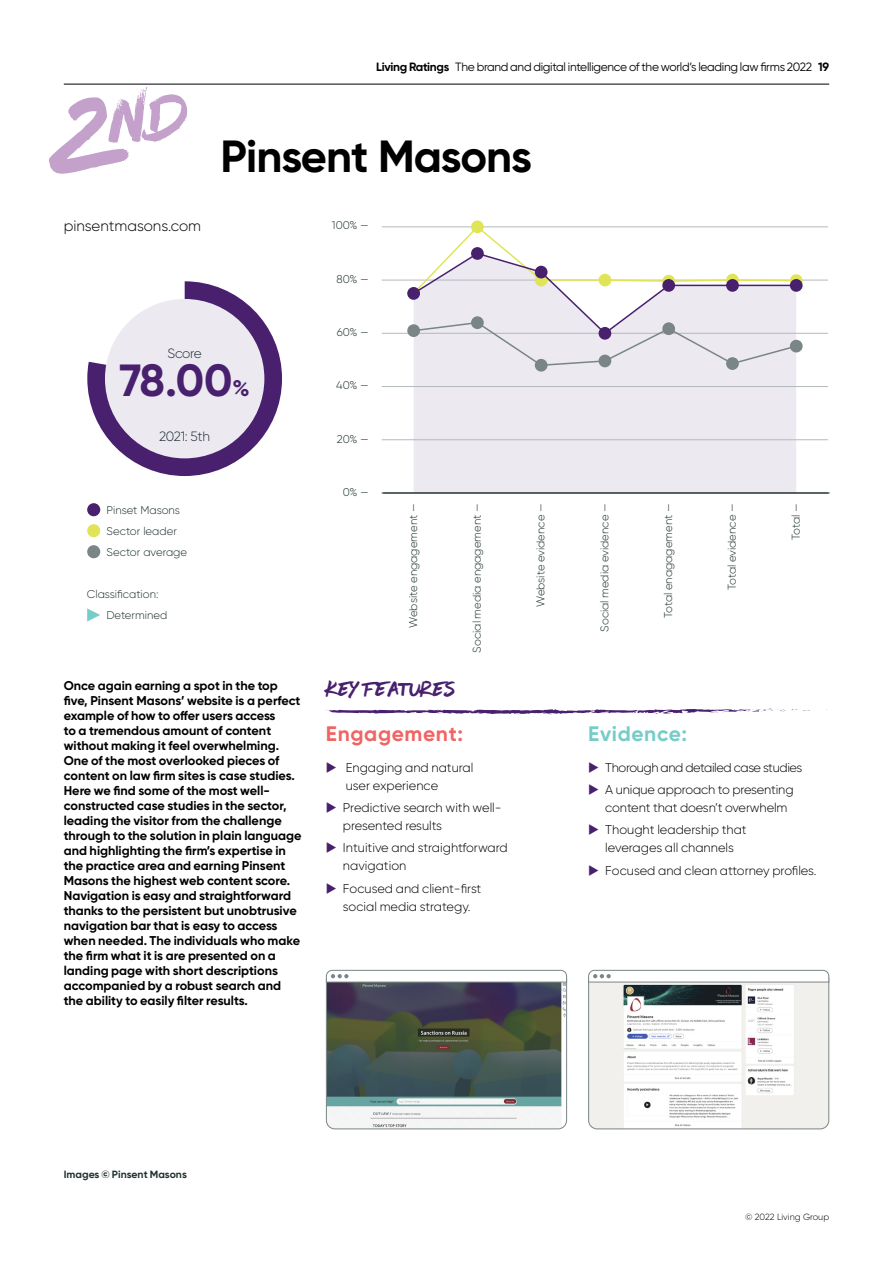
<style>
.page{position:relative;width:893px;height:1263px;background:#fff}
.page>*{position:absolute;margin:0;border:0;box-sizing:border-box;transform-origin:0 0}
.t1{font:700 45px "Gilroy";letter-spacing:-.02em;color:#000}
.t2{font:700 45px "Gilroy";color:#48206e}
.t3{font:30px "Have Heart Two";letter-spacing:.03em;color:#48206e}
.t4{font:700 21px "Gilroy";letter-spacing:.03em;color:#f16464}
.t5{font:700 21px "Gilroy";letter-spacing:.03em;color:#77ccc8}
.t6{font:300 15px "Gilroy";color:#000}
.t7{font:300 13.5px "Gilroy";letter-spacing:-.025em;color:#203232}
.t8{font:700 12.75px/15px "Gilroy";color:#000}
.t9{font:300 12.75px/18px "Gilroy";color:#000}
.t10{font:300 12.75px "Gilroy";letter-spacing:-.03em;color:#000}
.t11{font:12px "Gilroy";letter-spacing:-.025em;color:#000}
.t12{font:300 11.25px/21px "Gilroy";color:#203232}
.t13{font:700 10.5px "Gilroy";color:#203232}
.t14{font:300 9px "Gilroy";color:#000}
.s1{font-weight:700}
.s2{font-family:"Have Heart Two";font-weight:400;font-size:165.75px;color:#c3a1cb}
.s3{font-size:22.5px}
.s4{color:#48206e}
</style>
<div class="page">
<div style="left:414px;top:367px;width:382px;height:126px;background:#ece9f1"></div>
<hr style="left:383px;top:493px;width:447px;height:1px;background:#203232">
<hr style="left:382px;top:493px;width:446px;height:1px;background:#203232">
<hr style="left:382px;top:439px;width:446px;height:1px;background:#b4babb">
<hr style="left:382px;top:386px;width:446px;height:1px;background:#b4babb">
<hr style="left:382px;top:333px;width:446px;height:1px;background:#b4babb">
<hr style="left:382px;top:280px;width:446px;height:1px;background:#b4babb">
<hr style="left:382px;top:226px;width:446px;height:1px;background:#b4babb">
<svg style="left:407px;top:324px;width:13px;height:13px"></svg>
<div style="left:535px;top:359px;width:12px;height:13px;background:#7a8587;border-radius:50%"></div>
<svg style="left:726px;top:357px;width:13px;height:13px"></svg>
<div style="left:790px;top:340px;width:13px;height:12px;background:#7a8587;border-radius:50%"></div>
<svg style="left:471px;top:220px;width:13px;height:13px"></svg>
<svg style="left:790px;top:274px;width:13px;height:13px"></svg>
<svg style="left:411px;top:225px;width:387px;height:142px"></svg>
<hr style="left:669px;top:285px;width:63px;height:1px;background:#48206e">
<hr style="left:732px;top:285px;width:64px;height:1px;background:#48206e">
<div style="left:407px;top:287px;width:13px;height:13px;background:#48206e;border-radius:50%"></div>
<div style="left:471px;top:247px;width:13px;height:13px;background:#48206e;border-radius:50%"></div>
<div style="left:535px;top:266px;width:12px;height:12px;background:#48206e;border-radius:50%"></div>
<div style="left:599px;top:327px;width:12px;height:13px;background:#48206e;border-radius:50%"></div>
<div style="left:662px;top:279px;width:13px;height:13px;background:#48206e;border-radius:50%"></div>
<div style="left:790px;top:279px;width:13px;height:13px;background:#48206e;border-radius:50%"></div>
<div style="left:726px;top:279px;width:13px;height:13px;background:#48206e;border-radius:50%"></div>
<svg style="left:87px;top:281px;width:195px;height:195px"></svg>
<div style="left:105px;top:299px;width:159px;height:159px;background:#ece9f1;border-radius:50%"></div>
<svg style="left:87px;top:608px;width:13px;height:13px"></svg>
<div style="left:87px;top:503px;width:13px;height:13px;background:#48206e;border-radius:50%"></div>
<div style="left:87px;top:524px;width:13px;height:13px;background:#e0e558;border-radius:50%"></div>
<div style="left:87px;top:545px;width:13px;height:13px;background:#7a8587;border-radius:50%"></div>
<svg style="left:326px;top:709px;width:484px;height:5px"></svg>
<img style="left:326px;top:983px;width:241px;height:146px">
<div style="left:326px;top:971px;width:241px;height:158px;border:1px solid #7a8587;border-radius:9px"></div>
<svg style="left:326px;top:969px;width:241px;height:14px"></svg>
<img style="left:589px;top:983px;width:240px;height:146px">
<div style="left:588px;top:971px;width:241px;height:158px;border:1px solid #7a8587;border-radius:9px"></div>
<svg style="left:588px;top:969px;width:242px;height:14px"></svg>
<hr style="left:64px;top:84px;width:765px;height:1px;background:#000">
<p class="t11" style="left:376px;top:60px;width:454px"><span class="s1">Living Ratings</span> The brand and digital intelligence of the world’s leading law firms 2022 <span class="s1">19</span></p>
<h1 class="t1" style="left:64px;top:128px;width:470px"><span class="s2">2</span><sup>nd</sup> Pinsent Masons</h1>
<p class="t6" style="left:64px;top:217px;width:139px">pinsentmasons.com</p>
<p class="t7" style="left:167px;top:345px;width:36px">Score</p>
<h1 class="t2" style="left:119px;top:352px;width:132px">78.00<span class="s3">%</span></h1>
<p class="t7" style="left:159px;top:428px;width:52px">2021: 5th</p>
<p class="t12" style="left:106px;top:499px;width:82px">Pinset Masons<br>Sector leader<br>Sector average</p>
<p class="t12" style="left:106px;top:583px;width:62px;text-indent:-19px">Classification:<br>Determined</p>
<p class="t12" style="left:332px;top:215px;width:38px">100% —</p>
<p class="t12" style="left:337px;top:268px;width:34px">80% —</p>
<p class="t12" style="left:337px;top:322px;width:34px">60% —</p>
<p class="t12" style="left:336px;top:375px;width:34px">40% —</p>
<p class="t12" style="left:337px;top:428px;width:33px">20% —</p>
<p class="t12" style="left:343px;top:481px;width:28px">0% —</p>
<p class="t12" style="left:402px;top:628px;width:125px;rotate:-90deg">Website engagement —</p>
<p class="t12" style="left:466px;top:653px;width:150px;rotate:-90deg">Social media engagement —</p>
<p class="t8" style="left:64px;top:678px;width:239px">Once again earning a spot in the top five, Pinsent Masons’ website is a perfect example of how to offer users access<br>to a tremendous amount of content without making it feel overwhelming.<br>One of the most overlooked pieces of content on law firm sites is case studies.<br>Here we find some of the most well&shy;constructed case studies in the sector, leading the visitor from the challenge through to the solution in plain language and highlighting the firm’s expertise in the practice area and earning Pinsent Masons the highest web content score.<br>Navigation is easy and straightforward thanks to the persistent but unobtrusive navigation bar that is easy to access when needed. The individuals who make the firm what it is are presented on a landing page with short descriptions accompanied by a robust search and the ability to easily filter results.</p>
<h2 class="t3" style="left:326px;top:673px;width:131px">Key features</h2>
<h3 class="t4" style="left:326px;top:721px;width:139px">Engagement:</h3>
<p class="t9" style="left:346px;top:758px;width:129px;text-indent:-20px"><span class="s4">◆</span> Engaging and natural user experience</p>
<p class="t9" style="left:343px;top:798px;width:160px;text-indent:-17px"><span class="s4">◆</span> Predictive search with well&shy;presented results</p>
<p class="t9" style="left:343px;top:839px;width:166px;text-indent:-17px"><span class="s4">◆</span> Intuitive and straightforward navigation</p>
<p class="t9" style="left:326px;top:879px;width:157px;text-align:center"><span class="s4">◆</span> Focused and client-first social media strategy.</p>
<p class="t12" style="left:530px;top:607px;width:105px;rotate:-90deg">Website evidence —</p>
<p class="t12" style="left:594px;top:632px;width:130px;rotate:-90deg">Social media evidence —</p>
<p class="t12" style="left:658px;top:618px;width:116px;rotate:-90deg">Total enagagement —</p>
<p class="t12" style="left:721px;top:590px;width:88px;rotate:-90deg">Total evidence —</p>
<p class="t12" style="left:785px;top:540px;width:38px;rotate:-90deg">Total —</p>
<h3 class="t5" style="left:588px;top:721px;width:100px">Evidence:</h3>
<p class="t10" style="left:588px;top:760px;width:215px"><span class="s4">◆</span> Thorough and detailed case studies</p>
<p class="t9" style="left:605px;top:780px;width:190px;text-indent:-17px"><span class="s4">◆</span> A unique approach to presenting content that doesn’t overwhelm</p>
<p class="t9" style="left:588px;top:821px;width:160px;text-align:center"><span class="s4">◆</span> Thought leadership that leverages all channels</p>
<p class="t9" style="left:588px;top:861px;width:230px"><span class="s4">◆</span> Focused and clean attorney profiles.</p>
<p class="t13" style="left:64px;top:1168px;width:125px">Images © Pinsent Masons</p>
<p class="t14" style="left:745px;top:1211px;width:86px">© 2022 Living Group</p>
</div>
